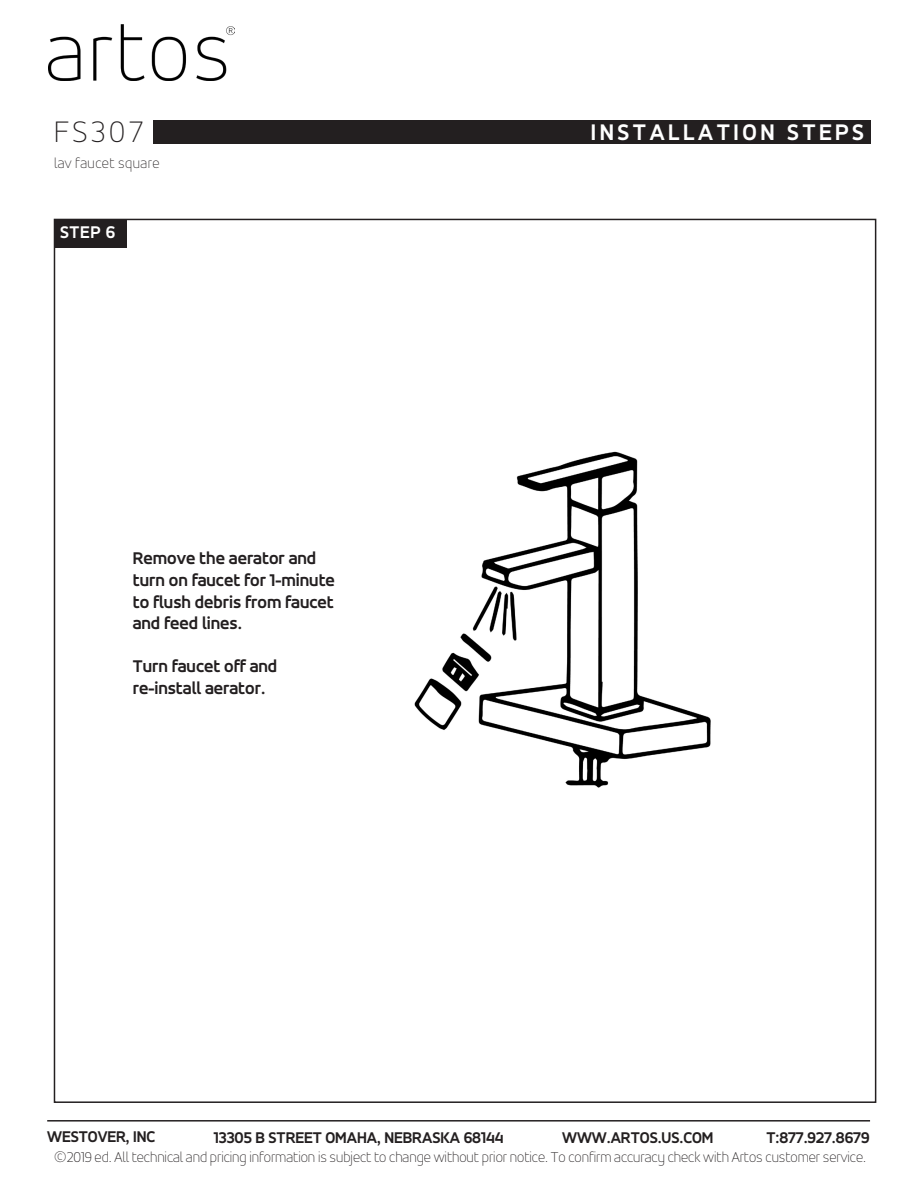
<style>
.page{position:relative;width:918px;height:1188px;background:#fff}
.page>*{position:absolute;margin:0;border:0;box-sizing:border-box;transform-origin:0 0}
.t1{font:100 31.5px "Accord Alternate";letter-spacing:.12em;color:#231f20}
.t2{font:700 24px "Accord Alternate";letter-spacing:.15em;color:#fff}
.t3{font:700 18px/21.6px "Accord Alternate";color:#231f20}
.t4{font:700 18px "Accord Alternate";color:#fff}
.t5{font:700 16.5px "Accord Alternate";color:#231f20}
.t6{font:100 15px "Accord Alternate";color:#231f20}
.t7{font:100 15px "Accord Alternate";letter-spacing:.03em;color:#231f20}
</style>
<div class="page">
<hr style="left:47px;top:1120px;width:823px;height:2px;background:#231f20">
<img style="left:49px;top:24px;width:185px;height:57px">
<div style="left:153px;top:120px;width:718px;height:24px;background:#231f20"></div>
<div style="left:54px;top:220px;width:73px;height:28px;background:#231f20"></div>
<img style="left:414px;top:451px;width:297px;height:337px">
<p class="t1" style="left:54px;top:114px;width:91px">FS307</p>
<p class="t2" style="left:591px;top:118px;width:275px">INSTALLATION STEPS</p>
<p class="t7" style="left:54px;top:154px;width:107px">lav faucet square</p>
<p class="t4" style="left:60px;top:222px;width:56px">STEP 6</p>
<p class="t3" style="left:133px;top:548px;width:204px">Remove the aerator and turn on faucet for 1-minute to flush debris from faucet and feed lines.</p>
<p class="t3" style="left:133px;top:656px;width:146px">Turn faucet off and re-install aerator.</p>
<p class="t5" style="left:47px;top:1127px;width:110px">WESTOVER, INC</p>
<p class="t5" style="left:214px;top:1128px;width:291px">13305 B STREET OMAHA, NEBRASKA 68144</p>
<p class="t5" style="left:562px;top:1128px;width:153px">WWW.ARTOS.US.COM</p>
<p class="t5" style="left:766px;top:1128px;width:105px">T:877.927.8679</p>
<p class="t6" style="left:53px;top:1149px;width:814px">©2019 ed. All technical and pricing information is subject to change without prior notice. To confirm accuracy check with Artos customer service.</p>
</div>
